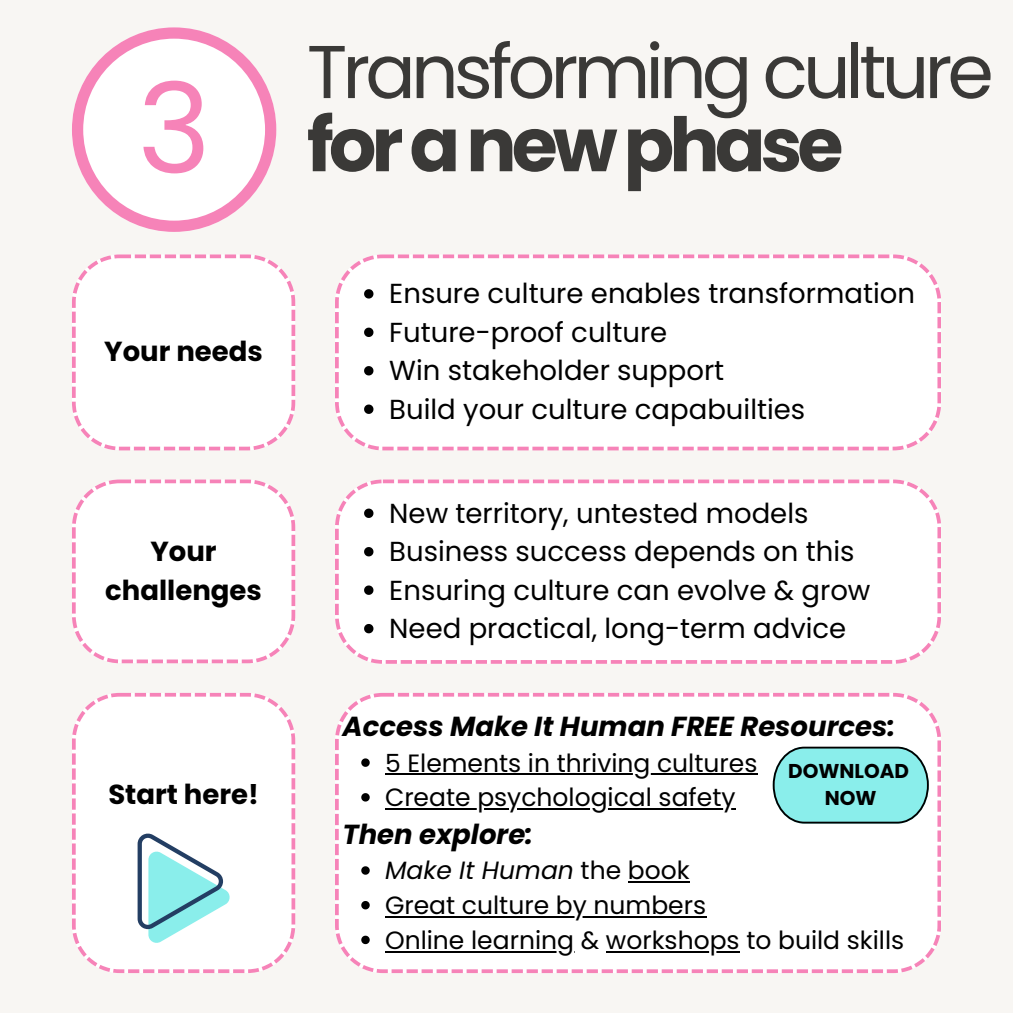
<style>
.page{position:relative;width:1013px;height:1013px;background:#fff}
.page>*{position:absolute;margin:0;border:0;box-sizing:border-box;transform-origin:0 0}
.t1{font:125px "Poppins";color:#f683b8}
.t2{font:74.75px "Poppins";letter-spacing:-.065em;color:#3a3937}
.t3{font:700 74.75px "Poppins";letter-spacing:-.065em;color:#3a3937}
.t4{font:27.5px "Poppins";color:#000}
.t5{font:italic 700 27.5px "Poppins";color:#000}
.t6{font:700 27.5px/38.5px "Poppins";color:#000;text-align:center}
.t7{font:25px "Poppins";color:#000}
.t8{font:italic 25px "Poppins";color:#000}
.t9{font:700 20px "Poppins";color:#000}
.s1{font-style:normal}
</style>
<div class="page">
<div style="left:0;top:0;width:1012px;height:1012px;background:#f8f6f3"></div>
<svg style="left:72px;top:27px;width:204px;height:205px"></svg>
<div style="left:335px;top:254px;width:605px;height:196px;background:#fff"></div>
<svg style="left:364px;top:289px;width:9px;height:9px"></svg>
<svg style="left:364px;top:327px;width:9px;height:10px"></svg>
<svg style="left:364px;top:366px;width:9px;height:9px"></svg>
<svg style="left:364px;top:404px;width:9px;height:10px"></svg>
<svg style="left:72px;top:254px;width:223px;height:196px;fill:#fff"></svg>
<div style="left:335px;top:479px;width:605px;height:184px;background:#fff"></div>
<svg style="left:364px;top:508px;width:9px;height:10px"></svg>
<svg style="left:364px;top:547px;width:9px;height:9px"></svg>
<svg style="left:364px;top:585px;width:9px;height:10px"></svg>
<svg style="left:364px;top:624px;width:9px;height:9px"></svg>
<svg style="left:72px;top:479px;width:223px;height:184px"></svg>
<div style="left:335px;top:693px;width:605px;height:280px;background:#fff"></div>
<svg style="left:361px;top:758px;width:9px;height:8px"></svg>
<hr style="left:385px;top:773px;width:372px;height:2px;background:#000">
<svg style="left:361px;top:793px;width:9px;height:8px"></svg>
<hr style="left:385px;top:808px;width:350px;height:2px;background:#000">
<svg style="left:361px;top:866px;width:9px;height:8px"></svg>
<hr style="left:628px;top:881px;width:61px;height:2px;background:#000">
<svg style="left:361px;top:901px;width:9px;height:8px"></svg>
<hr style="left:385px;top:916px;width:321px;height:1px;background:#000">
<svg style="left:361px;top:935px;width:9px;height:9px"></svg>
<hr style="left:385px;top:950px;width:189px;height:2px;background:#000">
<hr style="left:606px;top:950px;width:133px;height:2px;background:#000">
<svg style="left:72px;top:693px;width:223px;height:280px;fill:#fff"></svg>
<svg style="left:138px;top:833px;width:91px;height:109px"></svg>
<svg style="left:772px;top:746px;width:156px;height:77px;background:#8de2e0"></svg>
<p class="t1" style="left:137px;top:41px;width:75px">3</p>
<p class="t6" style="left:104px;top:332px;width:160px">Your needs</p>
<p class="t6" style="left:105px;top:532px;width:158px">Your challenges</p>
<p class="t6" style="left:108px;top:774px;width:152px">Start here!</p>
<p class="t2" style="left:307px;top:20px;width:688px">Transforming culture</p>
<p class="t3" style="left:307px;top:93px;width:538px">foranewphase</p>
<p class="t4" style="left:389px;top:274px;width:527px">Ensure culture enables transformation</p>
<h1 class="t4" style="left:389px;top:313px;width:279px">Future-proof culture</h1>
<h2 class="t4" style="left:389px;top:351px;width:336px">Win stakeholder support</h2>
<p class="t4" style="left:389px;top:390px;width:417px">Build your culture capabuilties</p>
<h2 class="t4" style="left:389px;top:494px;width:420px">New territory, untested models</h2>
<p class="t4" style="left:389px;top:532px;width:467px">Business success depends on this</p>
<p class="t4" style="left:389px;top:570px;width:483px">Ensuring culture can evolve &amp; grow</p>
<p class="t4" style="left:389px;top:609px;width:458px">Need practical, long-term advice</p>
<h2 class="t5" style="left:342px;top:707px;width:554px">Access Make It Human FREE Resources:</h2>
<p class="t7" style="left:385px;top:745px;width:374px">5 Elements in thriving cultures</p>
<h2 class="t7" style="left:385px;top:780px;width:352px">Create psychological safety</h2>
<p class="t5" style="left:342px;top:814px;width:192px">Then explore:</p>
<p class="t8" style="left:385px;top:853px;width:306px">Make It Human <span class="s1">the book</span></p>
<h2 class="t7" style="left:385px;top:887px;width:322px">Great culture by numbers</h2>
<p class="t7" style="left:385px;top:922px;width:521px">Online learning &amp; workshops to build skills</p>
<p class="t9" style="left:788px;top:756px;width:122px">DOWNLOAD</p>
<p class="t9" style="left:824px;top:783px;width:53px">NOW</p>
</div>
